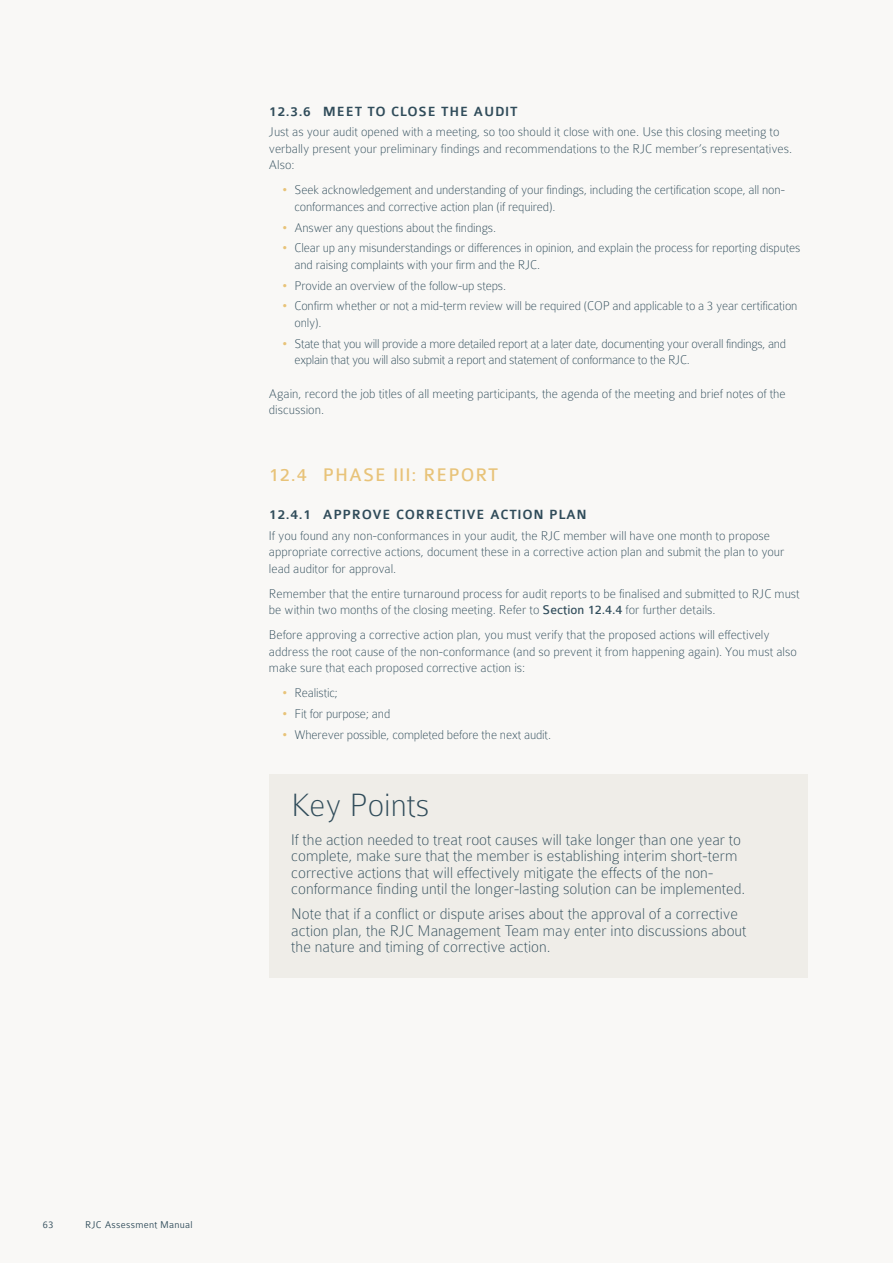
<style>
.page{position:relative;width:893px;height:1263px;background:#f9f8f6}
.page>*{position:absolute;margin:0;border:0;box-sizing:border-box;transform-origin:0 0}
.t1{font:100 34.5px "Colaborate";color:#304c5a}
.t2{font:19.5px "Colaborate";letter-spacing:.05em;color:#e8c379}
.t3{font:100 16.5px/16.5px "Colaborate";color:#304c5a}
.t4{font:500 14.25px "Colaborate";letter-spacing:.05em;color:#304c5a}
.t5{font:100 13.5px/16.5px "Colaborate";color:#304c5a}
.t6{font:100 13.5px/16.5px "Colaborate";letter-spacing:-.02em;color:#304c5a}
.t7{font:300 10.5px "Colaborate";letter-spacing:.025em;color:#304c5a}
.s1{color:#e8c379}
.s2{font-weight:400}
</style>
<div class="page">
<div style="left:269px;top:774px;width:539px;height:204px;background:#efede8"></div>
<p class="t4" style="left:269px;top:104px;width:250px">12.3.6 MEET TO CLOSE THE AUDIT</p>
<p class="t5" style="left:269px;top:124px;width:525px">Just as your audit opened with a meeting, so too should it close with one. Use this closing meeting to verbally present your preliminary findings and recommendations to the RJC member’s representatives.<br>Also:</p>
<p class="t5" style="left:294px;top:182px;width:492px;text-indent:-13px"><span class="s1">•</span> Seek acknowledgement and understanding of your findings, including the certification scope, all non&shy;conformances and corrective action plan (if required).</p>
<p class="t5" style="left:282px;top:219px;width:216px"><span class="s1">•</span> Answer any questions about the findings.</p>
<p class="t5" style="left:294px;top:240px;width:507px;text-indent:-13px"><span class="s1">•</span> Clear up any misunderstandings or differences in opinion, and explain the process for reporting disputes and raising complaints with your firm and the RJC.</p>
<p class="t5" style="left:282px;top:277px;width:226px"><span class="s1">•</span> Provide an overview of the follow-up steps.</p>
<p class="t5" style="left:294px;top:298px;width:505px;text-indent:-13px"><span class="s1">•</span> Confirm whether or not a mid-term review will be required (COP and applicable to a 3 year certification only).</p>
<p class="t6" style="left:294px;top:335px;width:493px;text-indent:-13px"><span class="s1">•</span> State that you will provide a more detailed report at a later date, documenting your overall findings, and explain that you will also submit a report and statement of conformance to the RJC.</p>
<p class="t5" style="left:269px;top:385px;width:518px">Again, record the job titles of all meeting participants, the agenda of the meeting and brief notes of the discussion.</p>
<h2 class="t2" style="left:269px;top:464px;width:231px">12.4 PHASE III: REPORT</h2>
<p class="t4" style="left:269px;top:507px;width:319px">12.4.1 APPROVE CORRECTIVE ACTION PLAN</p>
<p class="t5" style="left:269px;top:527px;width:517px">If you found any non-conformances in your audit, the RJC member will have one month to propose appropriate corrective actions, document these in a corrective action plan and submit the plan to your lead auditor for approval.</p>
<p class="t5" style="left:269px;top:585px;width:532px">Remember that the entire turnaround process for audit reports to be finalised and submitted to RJC must be within two months of the closing meeting. Refer to <span class="s2">Section 12.4.4</span> for further details.</p>
<p class="t5" style="left:269px;top:627px;width:529px">Before approving a corrective action plan, you must verify that the proposed actions will effectively address the root cause of the non-conformance (and so prevent it from happening again). You must also make sure that each proposed corrective action is:</p>
<p class="t5" style="left:282px;top:685px;width:58px"><span class="s1">•</span> Realistic;</p>
<p class="t5" style="left:282px;top:705px;width:110px"><span class="s1">•</span> Fit for purpose; and</p>
<p class="t5" style="left:282px;top:726px;width:271px"><span class="s1">•</span> Wherever possible, completed before the next audit.</p>
<h1 class="t1" style="left:291px;top:787px;width:140px">Key Points</h1>
<p class="t3" style="left:291px;top:831px;width:455px">If the action needed to treat root causes will take longer than one year to complete, make sure that the member is establishing interim short-term corrective actions that will effectively mitigate the effects of the non&shy;conformance finding until the longer-lasting solution can be implemented.</p>
<p class="t3" style="left:291px;top:906px;width:457px">Note that if a conflict or dispute arises about the approval of a corrective action plan, the RJC Management Team may enter into discussions about the nature and timing of corrective action.</p>
<p class="t7" style="left:43px;top:1219px;width:12px">63</p>
<p class="t7" style="left:85px;top:1219px;width:109px">RJC Assessment Manual</p>
</div>
